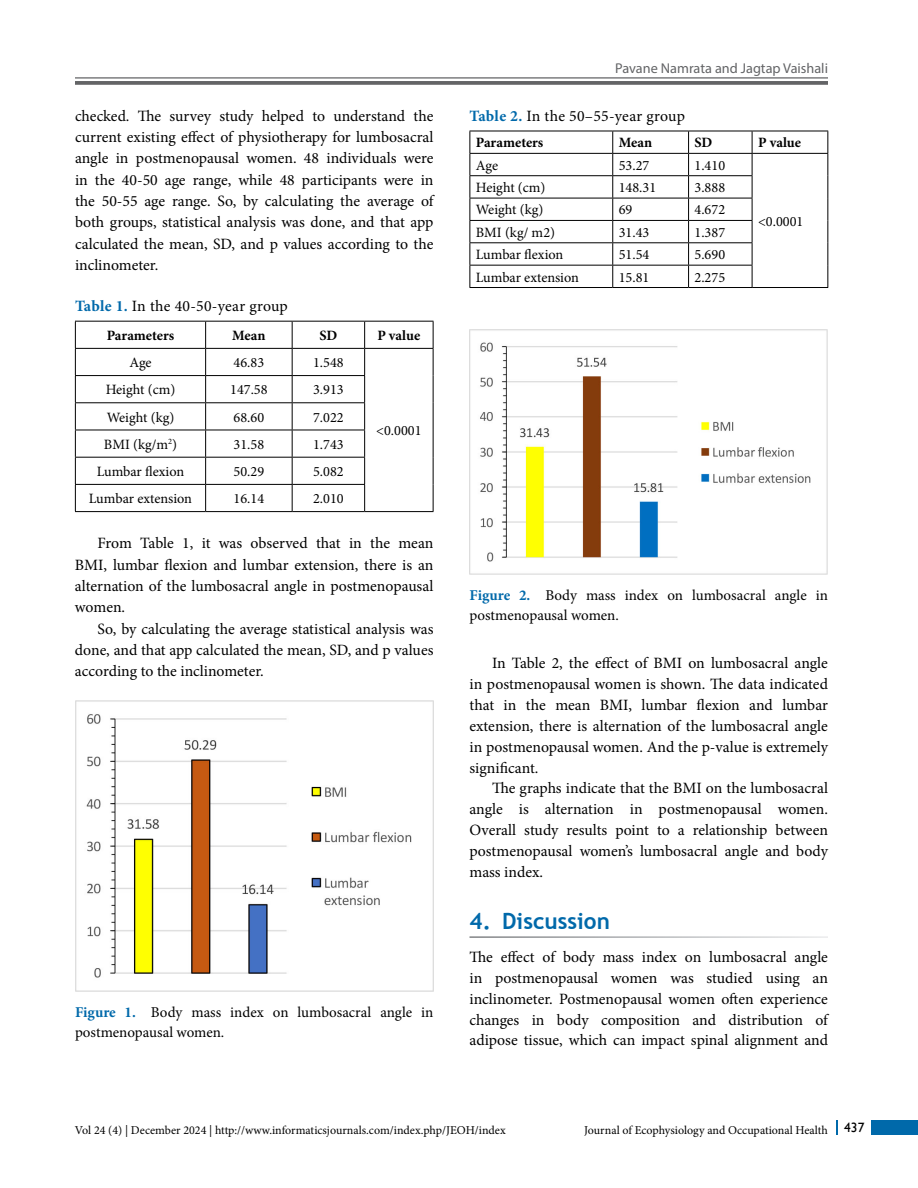
<style>
.page{position:relative;width:918px;height:1188px;background:#fff}
.page>*{position:absolute;margin:0;border:0;box-sizing:border-box;transform-origin:0 0}
.t1{font:700 22.5px "Trebuchet MS";color:#0069aa}
.t2{font:15.75px/20.9px "Minion Pro";color:#000;text-align:justify}
.t3{font:15px/19.5px "Minion Pro";color:#000}
.t4{font:14.25px "Minion Pro";color:#000}
.t5{font:700 14.25px "Minion Pro";letter-spacing:-.005em;color:#000}
.t6{font:14.25px "Myriad Pro";color:#636466}
.t7{font:12px "Minion Pro";color:#000}
.s1{font-weight:700;color:#0069aa}
</style>
<div class="page">
<hr style="left:75px;top:77px;width:753px;height:2px;background:#636466">
<svg style="left:75px;top:81px;width:753px;height:4px;background:#6c6d6f"></svg>
<div style="left:872px;top:1120px;width:46px;height:15px;background:#0069aa"></div>
<svg style="left:836px;top:1120px;width:1px;height:15px"></svg>
<hr style="left:75px;top:321px;width:131px;height:1px;background:#000">
<hr style="left:206px;top:321px;width:86px;height:1px;background:#000">
<hr style="left:292px;top:321px;width:73px;height:1px;background:#000">
<hr style="left:365px;top:321px;width:69px;height:1px;background:#000">
<hr style="left:75px;top:348px;width:131px;height:1px;background:#000">
<hr style="left:206px;top:348px;width:86px;height:1px;background:#000">
<hr style="left:292px;top:348px;width:73px;height:1px;background:#000">
<hr style="left:365px;top:348px;width:69px;height:1px;background:#000">
<hr style="left:75px;top:375px;width:131px;height:1px;background:#000">
<hr style="left:206px;top:375px;width:86px;height:1px;background:#000">
<hr style="left:292px;top:375px;width:73px;height:1px;background:#000">
<hr style="left:75px;top:402px;width:131px;height:1px;background:#000">
<hr style="left:206px;top:402px;width:86px;height:1px;background:#000">
<hr style="left:292px;top:402px;width:73px;height:1px;background:#000">
<hr style="left:75px;top:430px;width:131px;height:1px;background:#000">
<hr style="left:206px;top:430px;width:86px;height:1px;background:#000">
<hr style="left:292px;top:430px;width:73px;height:1px;background:#000">
<hr style="left:75px;top:457px;width:131px;height:1px;background:#000">
<hr style="left:206px;top:457px;width:86px;height:1px;background:#000">
<hr style="left:292px;top:457px;width:73px;height:1px;background:#000">
<hr style="left:75px;top:484px;width:131px;height:1px;background:#000">
<svg style="left:75px;top:322px;width:1px;height:189px"></svg>
<hr style="left:206px;top:484px;width:86px;height:1px;background:#000">
<svg style="left:205px;top:322px;width:1px;height:189px"></svg>
<hr style="left:292px;top:484px;width:73px;height:1px;background:#000">
<svg style="left:292px;top:322px;width:1px;height:189px"></svg>
<svg style="left:364px;top:322px;width:1px;height:189px"></svg>
<svg style="left:433px;top:322px;width:1px;height:189px"></svg>
<hr style="left:75px;top:511px;width:131px;height:1px;background:#000">
<hr style="left:206px;top:511px;width:86px;height:1px;background:#000">
<hr style="left:292px;top:511px;width:73px;height:1px;background:#000">
<hr style="left:365px;top:511px;width:69px;height:1px;background:#000">
<hr style="left:470px;top:131px;width:143px;height:1px;background:#000">
<hr style="left:613px;top:131px;width:76px;height:1px;background:#000">
<hr style="left:689px;top:131px;width:63px;height:1px;background:#000">
<hr style="left:752px;top:131px;width:76px;height:1px;background:#000">
<hr style="left:470px;top:153px;width:143px;height:1px;background:#000">
<hr style="left:613px;top:153px;width:76px;height:1px;background:#000">
<hr style="left:689px;top:153px;width:63px;height:1px;background:#000">
<hr style="left:752px;top:153px;width:76px;height:1px;background:#000">
<hr style="left:470px;top:175px;width:143px;height:1px;background:#000">
<hr style="left:613px;top:175px;width:76px;height:1px;background:#000">
<hr style="left:689px;top:175px;width:63px;height:1px;background:#000">
<hr style="left:470px;top:198px;width:143px;height:1px;background:#000">
<hr style="left:613px;top:198px;width:76px;height:1px;background:#000">
<hr style="left:689px;top:198px;width:63px;height:1px;background:#000">
<hr style="left:470px;top:220px;width:143px;height:1px;background:#000">
<hr style="left:613px;top:220px;width:76px;height:1px;background:#000">
<hr style="left:689px;top:220px;width:63px;height:1px;background:#000">
<hr style="left:470px;top:242px;width:143px;height:1px;background:#000">
<hr style="left:613px;top:242px;width:76px;height:1px;background:#000">
<hr style="left:689px;top:242px;width:63px;height:1px;background:#000">
<hr style="left:470px;top:265px;width:143px;height:1px;background:#000">
<svg style="left:470px;top:131px;width:1px;height:156px"></svg>
<hr style="left:613px;top:265px;width:76px;height:1px;background:#000">
<svg style="left:612px;top:131px;width:1px;height:156px"></svg>
<hr style="left:689px;top:265px;width:63px;height:1px;background:#000">
<svg style="left:688px;top:131px;width:1px;height:156px"></svg>
<svg style="left:752px;top:131px;width:1px;height:156px"></svg>
<svg style="left:827px;top:131px;width:1px;height:156px"></svg>
<hr style="left:470px;top:287px;width:143px;height:1px;background:#000">
<hr style="left:613px;top:287px;width:76px;height:1px;background:#000">
<hr style="left:689px;top:287px;width:63px;height:1px;background:#000">
<hr style="left:752px;top:287px;width:76px;height:1px;background:#000">
<img style="left:75px;top:700px;width:358px;height:291px">
<img style="left:470px;top:329px;width:358px;height:245px">
<p class="t2" style="left:75px;top:105px;width:360px;line-height:21.3px">checked. The survey study helped to understand the current existing effect of physiotherapy for lumbosacral angle in postmenopausal women. 48 individuals were in the 40-50 age range, while 48 participants were in the 50-55 age range. So, by calculating the average of both groups, statistical analysis was done, and that app calculated the mean, SD, and p values according to the inclinometer.</p>
<p class="t2" style="left:75px;top:295px;width:214px"><span class="s1">Table 1.</span> In the 40-50-year group</p>
<p class="t5" style="left:107px;top:325px;width:69px">Parameters</p>
<p class="t5" style="left:232px;top:325px;width:35px">Mean</p>
<p class="t5" style="left:319px;top:325px;width:19px">SD</p>
<p class="t5" style="left:377px;top:325px;width:45px">P value</p>
<p class="t4" style="left:129px;top:353px;width:24px">Age</p>
<p class="t4" style="left:234px;top:353px;width:32px">46.83</p>
<p class="t4" style="left:313px;top:353px;width:32px">1.548</p>
<p class="t4" style="left:106px;top:380px;width:71px">Height (cm)</p>
<p class="t4" style="left:230px;top:380px;width:39px">147.58</p>
<p class="t4" style="left:313px;top:380px;width:32px">3.913</p>
<p class="t4" style="left:107px;top:407px;width:69px">Weight (kg)</p>
<p class="t4" style="left:234px;top:407px;width:32px">68.60</p>
<p class="t4" style="left:313px;top:407px;width:32px">7.022</p>
<p class="t4" style="left:104px;top:435px;width:75px">BMI (kg/m<sup>2</sup>)</p>
<p class="t4" style="left:234px;top:435px;width:32px">31.58</p>
<p class="t4" style="left:313px;top:435px;width:32px">1.743</p>
<p class="t4" style="left:97px;top:462px;width:89px">Lumbar flexion</p>
<p class="t4" style="left:234px;top:462px;width:32px">50.29</p>
<p class="t4" style="left:313px;top:462px;width:32px">5.082</p>
<p class="t4" style="left:89px;top:489px;width:105px">Lumbar extension</p>
<p class="t4" style="left:234px;top:489px;width:32px">16.14</p>
<p class="t4" style="left:313px;top:489px;width:32px">2.010</p>
<p class="t2" style="left:75px;top:533px;width:360px;line-height:21.3px;text-indent:23px">From Table 1, it was observed that in the mean BMI, lumbar flexion and lumbar extension, there is an alternation of the lumbosacral angle in postmenopausal women.</p>
<p class="t2" style="left:75px;top:618px;width:360px;line-height:21.3px;text-indent:23px">So, by calculating the average statistical analysis was done, and that app calculated the mean, SD, and p values according to the inclinometer.</p>
<p class="t4" style="left:376px;top:421px;width:47px">&lt;0.0001</p>
<p class="t3" style="left:75px;top:1003px;width:360px"><span class="s1">Figure 1.</span> Body mass index on lumbosacral angle in postmenopausal women.</p>
<p class="t6" style="left:615px;top:59px;width:214px">Pavane Namrata and Jagtap Vaishali</p>
<p class="t2" style="left:470px;top:106px;width:217px"><span class="s1">Table 2.</span> In the 50–55-year group</p>
<p class="t5" style="left:476px;top:133px;width:69px">Parameters</p>
<p class="t5" style="left:619px;top:133px;width:35px">Mean</p>
<p class="t5" style="left:695px;top:133px;width:19px">SD</p>
<p class="t5" style="left:758px;top:133px;width:45px">P value</p>
<p class="t4" style="left:476px;top:156px;width:24px">Age</p>
<p class="t4" style="left:619px;top:156px;width:32px">53.27</p>
<p class="t4" style="left:695px;top:156px;width:32px">1.410</p>
<p class="t4" style="left:476px;top:178px;width:71px">Height (cm)</p>
<p class="t4" style="left:619px;top:178px;width:39px">148.31</p>
<p class="t4" style="left:695px;top:178px;width:32px">3.888</p>
<p class="t4" style="left:476px;top:200px;width:69px">Weight (kg)</p>
<p class="t4" style="left:619px;top:200px;width:15px">69</p>
<p class="t4" style="left:695px;top:200px;width:32px">4.672</p>
<p class="t4" style="left:476px;top:223px;width:81px">BMI (kg/ m2)</p>
<p class="t4" style="left:619px;top:223px;width:32px">31.43</p>
<p class="t4" style="left:695px;top:223px;width:32px">1.387</p>
<p class="t4" style="left:476px;top:245px;width:89px">Lumbar flexion</p>
<p class="t4" style="left:619px;top:245px;width:32px">51.54</p>
<p class="t4" style="left:695px;top:245px;width:32px">5.690</p>
<p class="t4" style="left:476px;top:267px;width:105px">Lumbar extension</p>
<p class="t4" style="left:619px;top:267px;width:32px">15.81</p>
<p class="t4" style="left:695px;top:267px;width:32px">2.275</p>
<p class="t4" style="left:758px;top:212px;width:47px">&lt;0.0001</p>
<p class="t3" style="left:470px;top:586px;width:360px"><span class="s1">Figure 2.</span> Body mass index on lumbosacral angle in postmenopausal women.</p>
<p class="t2" style="left:469px;top:653px;width:360px;text-indent:23px">In Table 2, the effect of BMI on lumbosacral angle in postmenopausal women is shown. The data indicated that in the mean BMI, lumbar flexion and lumbar extension, there is alternation of the lumbosacral angle in postmenopausal women. And the p-value is extremely significant.</p>
<p class="t2" style="left:469px;top:778px;width:360px;text-indent:23px">The graphs indicate that the BMI on the lumbosacral angle is alternation in postmenopausal women.<br>Overall study results point to a relationship between postmenopausal women’s lumbosacral angle and body mass index.</p>
<h1 class="t1" style="left:470px;top:907px;width:142px">4. Discussion</h1>
<p class="t2" style="left:470px;top:946px;width:360px">The effect of body mass index on lumbosacral angle in postmenopausal women was studied using an inclinometer. Postmenopausal women often experience changes in body composition and distribution of adipose tissue, which can impact spinal alignment and</p>
<p class="t7" style="left:75px;top:1122px;width:432px">Vol 24 (4) | December 2024 | http://www.informaticsjournals.com/index.php/JEOH/index</p>
<p class="t7" style="left:584px;top:1122px;width:282px">Journal of Ecophysiology and Occupational Health <sup>437</sup></p>
</div>
